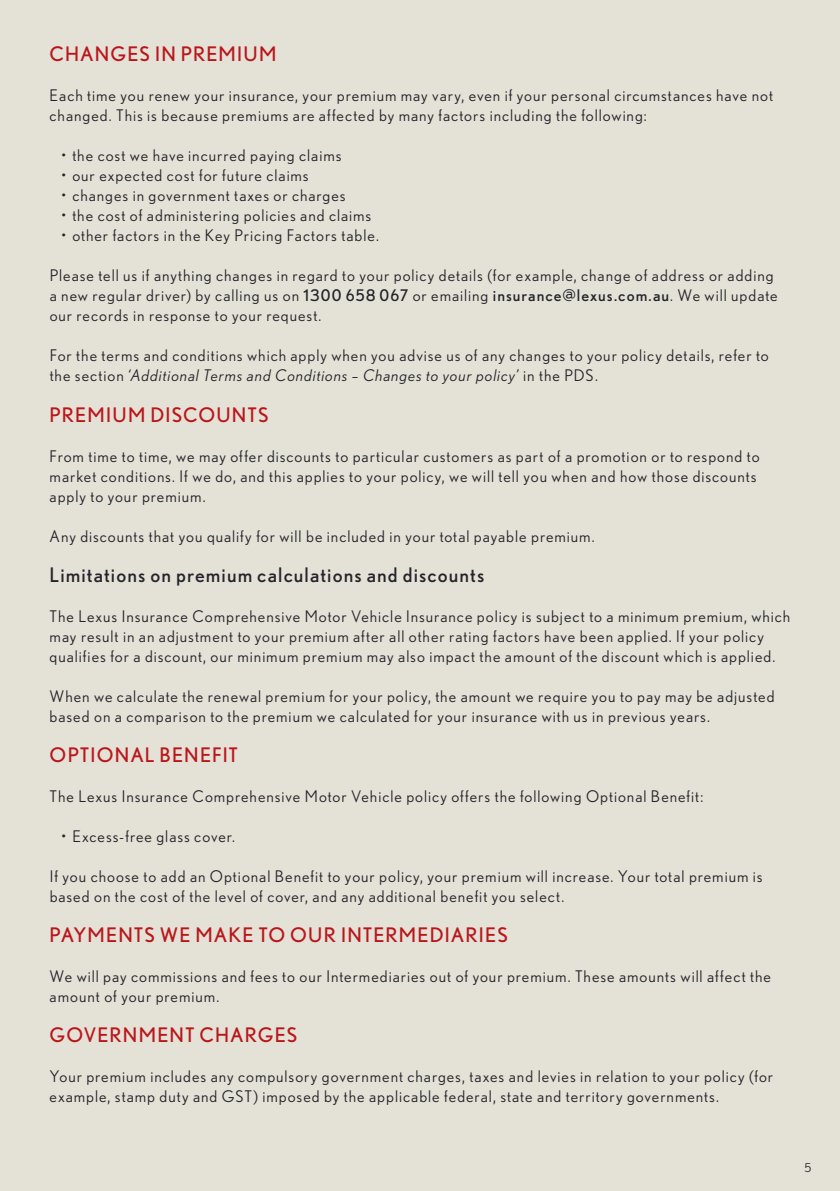
<style>
.page{position:relative;width:840px;height:1191px;background:#fff}
.page>*{position:absolute;margin:0;border:0;box-sizing:border-box;transform-origin:0 0}
.t1{font:20px "Nobel";letter-spacing:.055em;color:#ba161a}
.t2{font:20px "Nobel";letter-spacing:.055em;color:#232429}
.t3{font:16px/20px "Nobel";letter-spacing:.06em;color:#232429}
.t4{font:12px "Nobel";color:#232429}
.s1{font-style:inherit}
.s2{font-style:italic}
</style>
<div class="page">
<div style="left:0;top:0;width:839px;height:1191px;background:#e4e1d7"></div>
<p class="t1" style="left:50px;top:43px;width:228px">CHANGES IN PREMIUM</p>
<p class="t3" style="left:50px;top:85px;width:724px">Each time you renew your insurance, your premium may vary, even if your personal circumstances have not changed. This is because premiums are affected by many factors including the following:</p>
<p class="t3" style="left:61px;top:145px;width:282px">• the cost we have incurred paying claims</p>
<p class="t3" style="left:61px;top:165px;width:249px">• our expected cost for future claims</p>
<p class="t3" style="left:61px;top:185px;width:286px">• changes in government taxes or charges</p>
<p class="t3" style="left:61px;top:205px;width:311px">• the cost of administering policies and claims</p>
<p class="t3" style="left:61px;top:225px;width:319px">• other factors in the Key Pricing Factors table.</p>
<p class="t3" style="left:50px;top:265px;width:729px">Please tell us if anything changes in regard to your policy details (for example, change of address or adding a new regular driver) by calling us on <span class="s1">1300 658 067</span> or emailing <span class="s1">insurance@lexus.com.au</span>. We will update our records in response to your request.</p>
<p class="t3" style="left:50px;top:345px;width:720px">For the terms and conditions which apply when you advise us of any changes to your policy details, refer to the section <span class="s2">‘Additional Terms and Conditions – Changes to your policy’</span> in the PDS.</p>
<p class="t1" style="left:50px;top:403px;width:220px">PREMIUM DISCOUNTS</p>
<p class="t3" style="left:50px;top:445px;width:711px">From time to time, we may offer discounts to particular customers as part of a promotion or to respond to market conditions. If we do, and this applies to your policy, we will tell you when and how those discounts apply to your premium.</p>
<p class="t3" style="left:50px;top:525px;width:546px">Any discounts that you qualify for will be included in your total payable premium.</p>
<p class="t2" style="left:50px;top:563px;width:436px">Limitations on premium calculations and discounts</p>
<p class="t3" style="left:50px;top:605px;width:741px">The Lexus Insurance Comprehensive Motor Vehicle Insurance policy is subject to a minimum premium, which may result in an adjustment to your premium after all other rating factors have been applied. If your policy qualifies for a discount, our minimum premium may also impact the amount of the discount which is applied.</p>
<p class="t3" style="left:50px;top:685px;width:726px">When we calculate the renewal premium for your policy, the amount we require you to pay may be adjusted based on a comparison to the premium we calculated for your insurance with us in previous years.</p>
<p class="t1" style="left:50px;top:743px;width:190px">OPTIONAL BENEFIT</p>
<p class="t3" style="left:50px;top:785px;width:654px">The Lexus Insurance Comprehensive Motor Vehicle policy offers the following Optional Benefit:</p>
<p class="t3" style="left:61px;top:825px;width:175px">• Excess-free glass cover.</p>
<p class="t3" style="left:50px;top:865px;width:714px">If you choose to add an Optional Benefit to your policy, your premium will increase. Your total premium is based on the cost of the level of cover, and any additional benefit you select.</p>
<p class="t1" style="left:50px;top:923px;width:459px">PAYMENTS WE MAKE TO OUR INTERMEDIARIES</p>
<p class="t3" style="left:50px;top:965px;width:722px">We will pay commissions and fees to our Intermediaries out of your premium. These amounts will affect the amount of your premium.</p>
<p class="t1" style="left:50px;top:1023px;width:249px">GOVERNMENT CHARGES</p>
<p class="t3" style="left:50px;top:1065px;width:724px">Your premium includes any compulsory government charges, taxes and levies in relation to your policy (for example, stamp duty and GST) imposed by the applicable federal, state and territory governments.</p>
<p class="t4" style="left:804px;top:1161px;width:8px">5</p>
</div>
